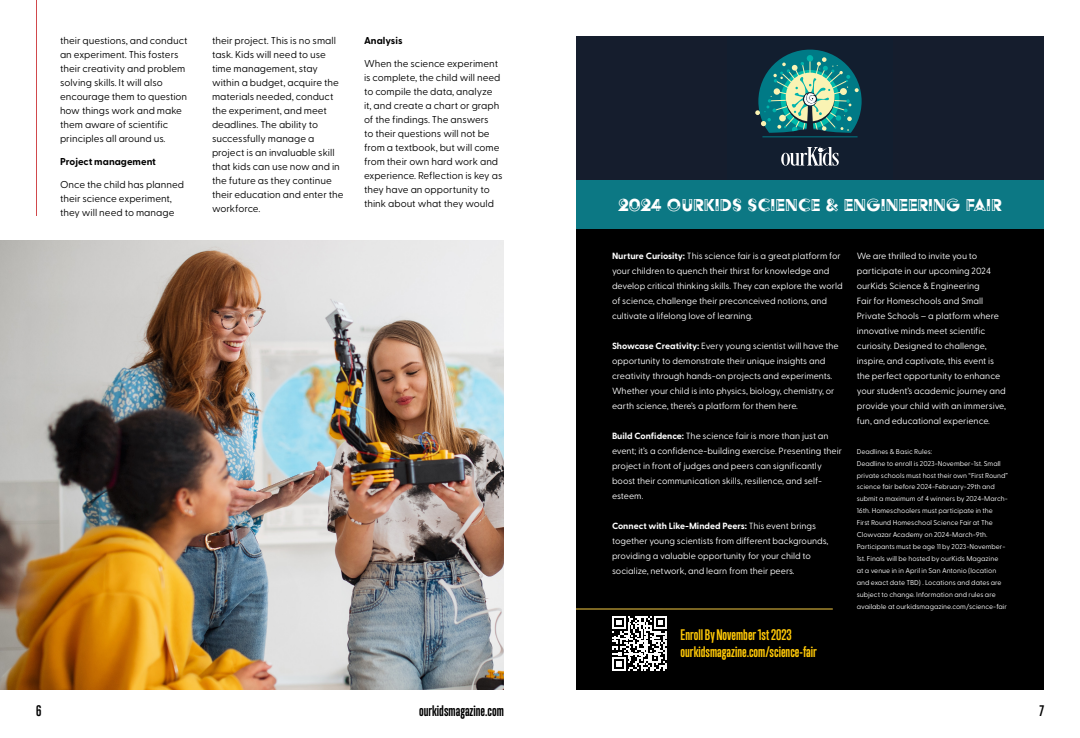
<style>
.page{position:relative;width:1080px;height:738px;background:#fff}
.page>*{position:absolute;margin:0;border:0;box-sizing:border-box;transform-origin:0 0}
.t1{font:20px "Acier BAT Text Noir";color:#fff}
.t2{font:700 14px/16.8px "Trump Gothic Pro";color:#ffc907}
.t3{font:700 14px "Trump Gothic Pro";color:#000}
.t4{font:10px/14px "Greycliff CF";color:#000}
.t5{font:700 10px "Greycliff CF";color:#000}
.t6{font:9px/15px "Greycliff CF";color:#fff}
.t7{font:7px/12px "Greycliff CF";color:#fff}
.s1{font-weight:700}
</style>
<div class="page">
<div style="left:576px;top:36px;width:468px;height:144px;background:#151d2d"></div>
<div style="left:758px;top:50px;width:104px;height:103px;background:#007a86;border-radius:50%"></div>
<div style="left:807px;top:55px;width:6px;height:7px;background:#00b3ac;border-radius:50%"></div>
<div style="left:576px;top:228px;width:468px;height:462px;background:#000"></div>
<div style="left:576px;top:180px;width:468px;height:48px;background:#0c7884"></div>
<svg style="left:755px;top:57px;width:104px;height:109px"></svg>
<hr style="left:576px;top:609px;width:257px;height:1px;background:#f8cd46">
<svg style="left:613px;top:616px;width:42px;height:54px"></svg>
<div style="left:655px;top:603px;width:186px;height:81px;background:#000"></div>
<img style="left:0;top:241px;width:504px;height:449px">
<hr style="left:36px;top:0;width:1px;height:216px;background:#d1494c">
<p class="t4" style="left:60px;top:33px;width:129px">their questions, and conduct an experiment. This fosters their creativity and problem solving skills. It will also encourage them to question how things work and make them aware of scientific principles all around us.</p>
<p class="t5" style="left:60px;top:154px;width:97px">Project management</p>
<p class="t4" style="left:60px;top:177px;width:126px">Once the child has planned their science experiment, they will need to manage</p>
<p class="t4" style="left:212px;top:33px;width:133px">their project. This is no small task. Kids will need to use time management, stay within a budget, acquire the materials needed, conduct the experiment, and meet deadlines. The ability to successfully manage a project is an invaluable skill that kids can use now and in the future as they continue their education and enter the workforce.</p>
<p class="t5" style="left:364px;top:33px;width:40px">Analysis</p>
<p class="t4" style="left:364px;top:56px;width:140px">When the science experiment is complete, the child will need to compile the data, analyze it, and create a chart or graph of the findings. The answers<br>to their questions will not be from a textbook, but will come from their own hard work and experience. Reflection is key as they have an opportunity to think about what they would</p>
<h1 class="t1" style="left:618px;top:195px;width:385px">2024 OURKIDS SCIENCE &amp; ENGINEERING FAIR</h1>
<p class="t6" style="left:612px;top:248px;width:232px"><span class="s1">Nurture Curiosity:</span> This science fair is a great platform for your children to quench their thirst for knowledge and develop critical thinking skills. They can explore the world of science, challenge their preconceived notions, and cultivate a lifelong love of learning.</p>
<p class="t6" style="left:612px;top:338px;width:228px"><span class="s1">Showcase Creativity:</span> Every young scientist will have the opportunity to demonstrate their unique insights and creativity through hands-on projects and experiments.<br>Whether your child is into physics, biology, chemistry, or earth science, there’s a platform for them here.</p>
<p class="t6" style="left:612px;top:428px;width:231px"><span class="s1">Build Confidence:</span> The science fair is more than just an event; it’s a confidence-building exercise. Presenting their project in front of judges and peers can significantly boost their communication skills, resilience, and self&shy;esteem.</p>
<p class="t6" style="left:612px;top:518px;width:218px"><span class="s1">Connect with Like-Minded Peers:</span> This event brings together young scientists from different backgrounds, providing a valuable opportunity for your child to socialize, network, and learn from their peers.</p>
<h2 class="t2" style="left:681px;top:626px;width:138px">Enroll By November 1st 2023 ourkidsmagazine.com/science-fair</h2>
<p class="t6" style="left:857px;top:248px;width:151px">We are thrilled to invite you to participate in our upcoming 2024 ourKids Science &amp; Engineering<br>Fair for Homeschools and Small Private Schools – a platform where innovative minds meet scientific curiosity. Designed to challenge, inspire, and captivate, this event is the perfect opportunity to enhance your student’s academic journey and provide your child with an immersive, fun, and educational experience.</p>
<p class="t7" style="left:857px;top:445px;width:153px">Deadlines &amp; Basic Rules:<br>Deadline to enroll is 2023-November-1st. Small private schools must host their own “First Round” science fair before 2024-February-29th and submit a maximum of 4 winners by 2024-March-16th. Homeschoolers must participate in the<br>First Round Homeschool Science Fair at The Clowvazar Academy on 2024-March-9th.<br>Participants must be age 11 by 2023-November-1st. Finals will be hosted by ourKids Magazine<br>at a venue in in April in San Antonio (location and exact date TBD) . Locations and dates are subject to change. Information and rules are available at ourkidsmagazine.com/science-fair</p>
<h2 class="t3" style="left:36px;top:702px;width:7px">6</h2>
<h2 class="t3" style="left:419px;top:702px;width:86px">ourkidsmagazine.com</h2>
<h2 class="t3" style="left:1039px;top:702px;width:6px">7</h2>
</div>
